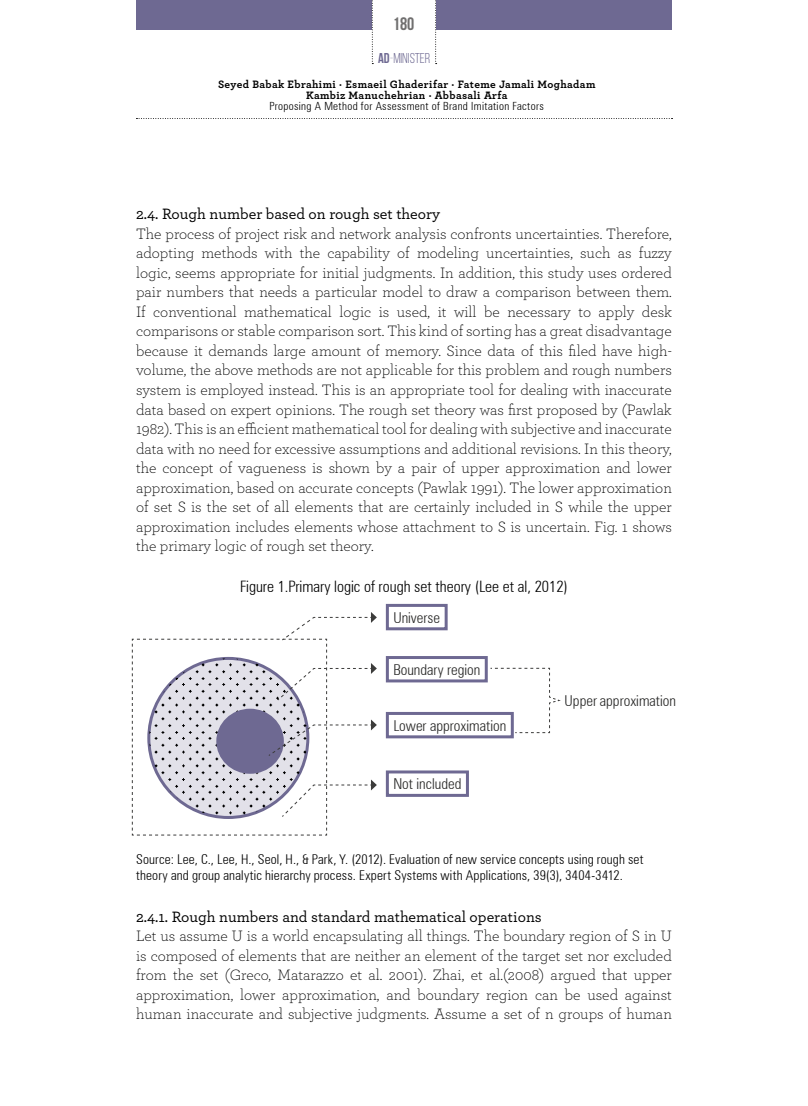
<style>
.page{position:relative;width:808px;height:1106px;background:#fff}
.page>*{position:absolute;margin:0;border:0;box-sizing:border-box;transform-origin:0 0}
.t1{font:700 18px "Bebas Neue";color:#706f6f}
.t2{font:300 15.75px/19.5px "Archer Pro";color:#000;text-align:justify}
.t3{font:500 15.75px "Archer Pro";color:#000}
.t4{font:300 condensed 15.75px "Zurich BT";color:#000}
.t5{font:300 condensed 15px "Zurich BT";color:#282827}
.t6{font:14.25px "Bebas Neue";color:#6e6992}
.t7{font:300 condensed 13.5px/16.2px "Zurich BT";letter-spacing:.01em;color:#000}
.t8{font:700 11.25px/11.2px "Archer Pro";letter-spacing:.035em;color:#000;text-align:center}
.t9{font:300 condensed 11.25px "Zurich BT";letter-spacing:.03em;color:#000}
.s1{font-weight:700}
.s2{font-weight:300}
</style>
<div class="page">
<svg style="left:136px;top:118px;width:536px;height:1px"></svg>
<div style="left:136px;top:0;width:236px;height:30px;background:#6e6992"></div>
<svg style="left:435px;top:0;width:2px;height:64px"></svg>
<svg style="left:372px;top:0;width:1px;height:64px"></svg>
<div style="left:436px;top:0;width:236px;height:30px;background:#6e6992"></div>
<svg style="left:490px;top:667px;width:71px;height:66px"></svg>
<div style="left:386px;top:604px;width:62px;height:26px;border:3px solid #6e6992"></div>
<div style="left:386px;top:656px;width:102px;height:26px;border:3px solid #6e6992"></div>
<div style="left:386px;top:712px;width:128px;height:26px;border:3px solid #6e6992"></div>
<div style="left:386px;top:770px;width:83px;height:27px;border:3px solid #6e6992"></div>
<svg style="left:132px;top:612px;width:245px;height:223px"></svg>
<p class="t1" style="left:393px;top:14px;width:23px">180</p>
<p class="t6" style="left:378px;top:51px;width:54px"><span class="s1">AD</span><span class="s2">-</span>MINISTER</p>
<p class="t8" style="left:218px;top:77px;width:379px">Seyed Babak Ebrahimi · Esmaeil Ghaderifar · Fateme Jamali Moghadam<br>Kambiz Manuchehrian · Abbasali Arfa</p>
<p class="t9" style="left:270px;top:99px;width:276px">Proposing A Method for Assessment of Brand Imitation Factors</p>
<p class="t3" style="left:136px;top:203px;width:306px">2.4. Rough number based on rough set theory</p>
<p class="t2" style="left:136px;top:223px;width:537px">The process of project risk and network analysis confronts uncertainties. Therefore, adopting methods with the capability of modeling uncertainties, such as fuzzy logic, seems appropriate for initial judgments. In addition, this study uses ordered pair numbers that needs a particular model to draw a comparison between them.<br>If conventional mathematical logic is used, it will be necessary to apply desk comparisons or stable comparison sort. This kind of sorting has a great disadvantage because it demands large amount of memory. Since data of this filed have high&shy;volume, the above methods are not applicable for this problem and rough numbers system is employed instead. This is an appropriate tool for dealing with inaccurate data based on expert opinions. The rough set theory was first proposed by (Pawlak 1982). This is an efficient mathematical tool for dealing with subjective and inaccurate data with no need for excessive assumptions and additional revisions. In this theory, the concept of vagueness is shown by a pair of upper approximation and lower approximation, based on accurate concepts (Pawlak 1991). The lower approximation of set S is the set of all elements that are certainly included in S while the upper approximation includes elements whose attachment to S is uncertain. Fig. 1 shows the primary logic of rough set theory.</p>
<p class="t4" style="left:240px;top:576px;width:329px">Figure 1.Primary logic of rough set theory (Lee et al, 2012)</p>
<p class="t5" style="left:393px;top:608px;width:48px">Universe</p>
<p class="t5" style="left:393px;top:660px;width:88px">Boundary region</p>
<p class="t5" style="left:393px;top:716px;width:114px">Lower approximation</p>
<p class="t5" style="left:393px;top:775px;width:70px">Not included</p>
<p class="t5" style="left:565px;top:691px;width:113px">Upper approximation</p>
<p class="t7" style="left:136px;top:850px;width:509px">Source: Lee, C., Lee, H., Seol, H., &amp; Park, Y. (2012). Evaluation of new service concepts using rough set theory and group analytic hierarchy process. Expert Systems with Applications, 39(3), 3404-3412.</p>
<p class="t3" style="left:136px;top:905px;width:407px">2.4.1. Rough numbers and standard mathematical operations</p>
<p class="t2" style="left:136px;top:925px;width:537px">Let us assume U is a world encapsulating all things. The boundary region of S in U is composed of elements that are neither an element of the target set nor excluded from the set (Greco, Matarazzo et al. 2001). Zhai, et al.(2008) argued that upper approximation, lower approximation, and boundary region can be used against human inaccurate and subjective judgments. Assume a set of n groups of human</p>
</div>
